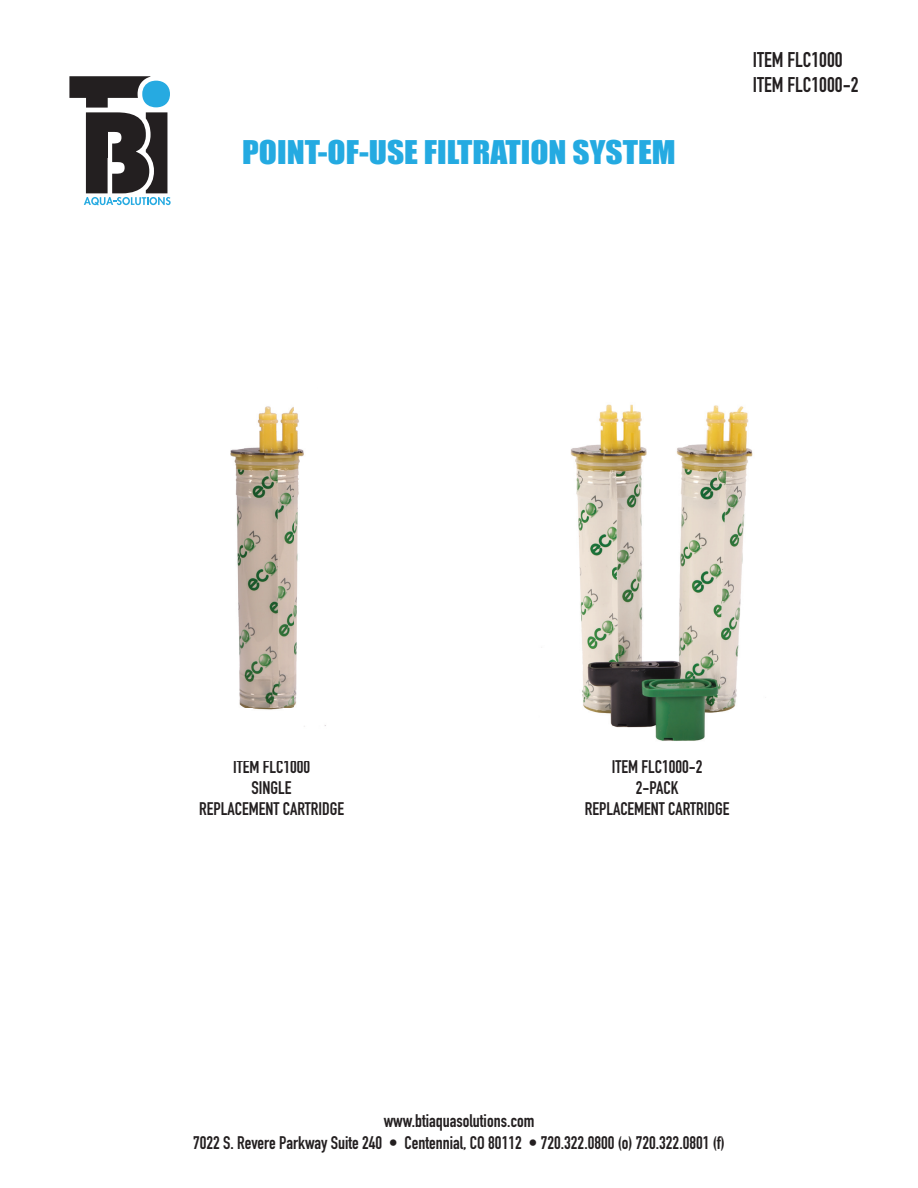
<style>
.page{position:relative;width:918px;height:1188px;background:#fff}
.page>*{position:absolute;margin:0;border:0;box-sizing:border-box;transform-origin:0 0}
.t1{font:30px "Impact";color:#24aae1;scale:1.11 1}
.t2{font:700 21px/25.2px "DIN Condensed";color:#231f20}
.t3{font:700 18px/21px "DIN Condensed";color:#231f20;text-align:center}
</style>
<div class="page">
<svg style="left:69px;top:76px;width:102px;height:129px"></svg>
<img style="left:541px;top:404px;width:212px;height:337px">
<img style="left:230px;top:406px;width:96px;height:321px">
<h1 class="t1" style="left:242px;top:129px;width:392px">POINT-OF-USE FILTRATION SYSTEM</h1>
<p class="t2" style="left:753px;top:47px;width:107px">ITEM FLC1000<br>ITEM FLC1000-2</p>
<p class="t3" style="left:199px;top:756px;width:146px">ITEM FLC1000<br>SINGLE<br>REPLACEMENT CARTRIDGE</p>
<p class="t3" style="left:585px;top:756px;width:146px">ITEM FLC1000-2<br>2-PACK<br>REPLACEMENT CARTRIDGE</p>
<p class="t3" style="left:193px;top:1110px;width:533px;line-height:21.6px">www.btiaquasolutions.com<br>7022 S. Revere Parkway Suite 240 • Centennial, CO 80112 • 720.322.0800 (o) 720.322.0801 (f)</p>
</div>
